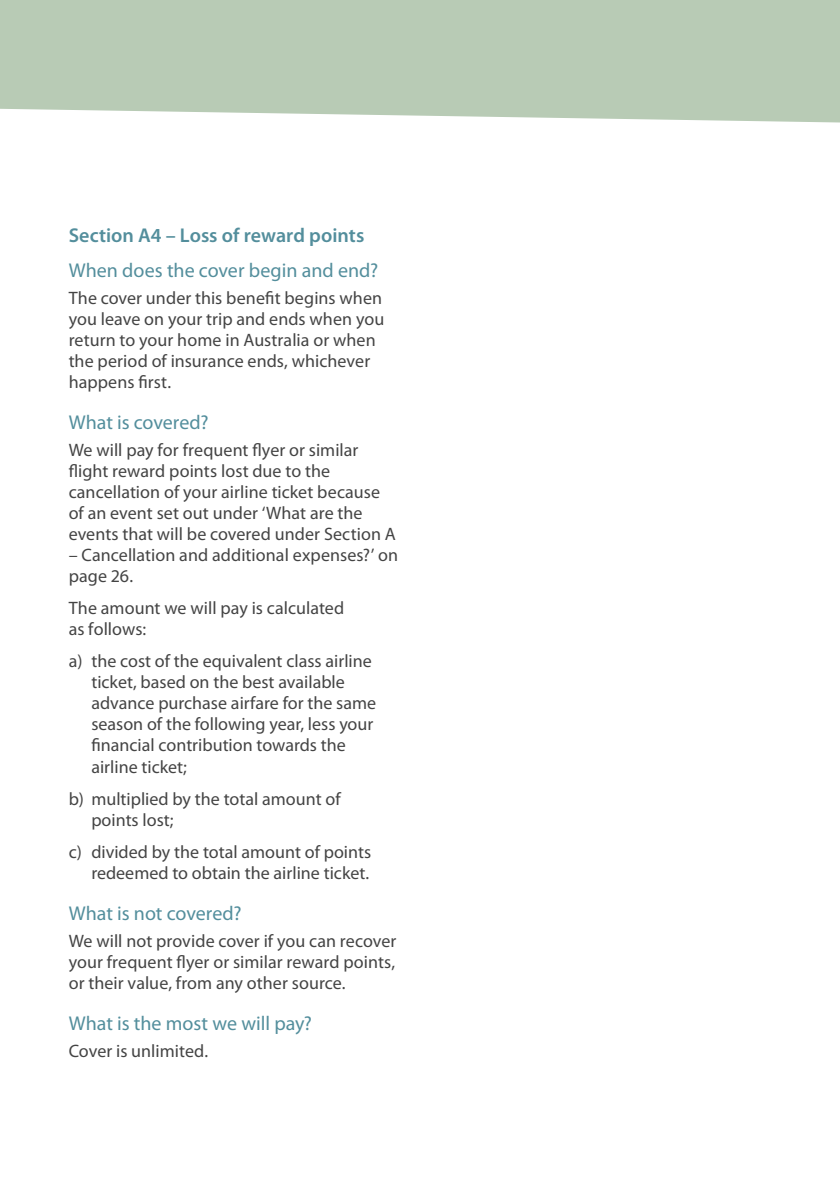
<style>
.page{position:relative;width:840px;height:1191px;background:#fff}
.page>*{position:absolute;margin:0;border:0;box-sizing:border-box;transform-origin:0 0}
.t1{font:20px "Myriad Pro";color:#538e9c}
.t2{font:600 20px "Myriad Pro";color:#538e9c}
.t3{font:18px/21px "Myriad Pro";color:#444}
</style>
<div class="page">
<div style="left:0;top:0;width:839px;height:122px;background:#b8cbb5"></div>
<p class="t2" style="left:69px;top:222px;width:297px">Section A4 – Loss of reward points</p>
<p class="t1" style="left:69px;top:258px;width:311px">When does the cover begin and end?</p>
<p class="t3" style="left:69px;top:287px;width:317px">The cover under this benefit begins when you leave on your trip and ends when you return to your home in Australia or when the period of insurance ends, whichever happens first.</p>
<p class="t1" style="left:69px;top:410px;width:141px">What is covered?</p>
<p class="t3" style="left:69px;top:439px;width:328px">We will pay for frequent flyer or similar flight reward points lost due to the cancellation of your airline ticket because of an event set out under ‘What are the events that will be covered under Section A</p>
<p class="t3" style="left:69px;top:544px;width:331px">– Cancellation and additional expenses?’ on page 26.</p>
<p class="t3" style="left:69px;top:597px;width:277px">The amount we will pay is calculated as follows:</p>
<p class="t3" style="left:91px;top:650px;width:286px;text-indent:-23px">a) the cost of the equivalent class airline ticket, based on the best available advance purchase airfare for the same season of the following year, less your financial contribution towards the airline ticket;</p>
<p class="t3" style="left:91px;top:788px;width:250px;text-indent:-23px">b) multiplied by the total amount of points lost;</p>
<p class="t3" style="left:69px;top:841px;width:304px;text-align:right">c) divided by the total amount of points redeemed to obtain the airline ticket.</p>
<p class="t1" style="left:69px;top:901px;width:174px">What is not covered?</p>
<p class="t3" style="left:69px;top:930px;width:329px;text-align:justify">We will not provide cover if you can recover your frequent flyer or similar reward points, or their value, from any other source.</p>
<p class="t1" style="left:69px;top:1010px;width:244px">What is the most we will pay?</p>
<p class="t3" style="left:69px;top:1039px;width:141px">Cover is unlimited.</p>
</div>
